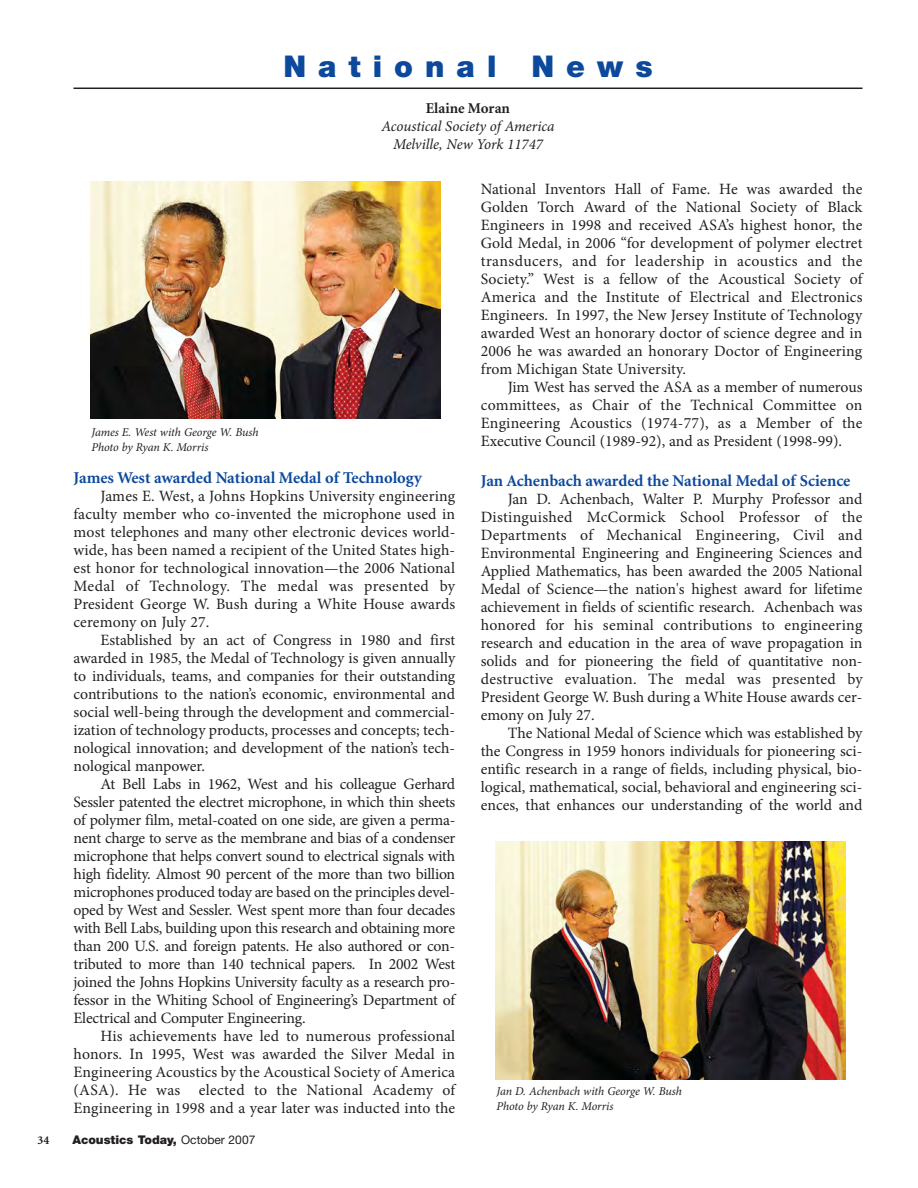
<style>
.page{position:relative;width:918px;height:1188px;background:#fff}
.page>*{position:absolute;margin:0;border:0;box-sizing:border-box;transform-origin:0 0}
.t1{font:900 30px "Helvetica Neue";letter-spacing:.4em;color:#0c499c}
.t2{font:700 16.5px "Minion";color:#0c499c}
.t3{font:15.75px/18px "Minion Pro";color:#231f20;text-align:justify}
.t4{font:italic 15px/18px "Minion Pro";letter-spacing:-.005em;color:#231f20;text-align:center}
.t5{font:700 15px "Minion";color:#231f20}
.t6{font:italic 12px/15px "Minion Pro";letter-spacing:-.01em;color:#231f20}
.t7{font:900 12px "Helvetica Neue";color:#231f20}
.t8{font:700 12px "Minion";color:#231f20}
.s1{font-weight:400}
</style>
<div class="page">
<hr style="left:74px;top:88px;width:788px;height:1px;background:#231f20">
<img style="left:91px;top:182px;width:350px;height:236px">
<img style="left:495px;top:842px;width:351px;height:237px">
<h1 class="t1" style="left:283px;top:55px;width:371px">National News</h1>
<p class="t5" style="left:426px;top:102px;width:86px">Elaine Moran</p>
<p class="t4" style="left:381px;top:119px;width:175px">Acoustical Society of America<br>Melville, New York 11747</p>
<p class="t3" style="left:481px;top:181px;width:383px">National Inventors Hall of Fame. He was awarded the Golden Torch Award of the National Society of Black Engineers in 1998 and received ASA’s highest honor, the Gold Medal, in 2006 “for development of polymer electret transducers, and for leadership in acoustics and the Society.” West is a fellow of the Acoustical Society of America and the Institute of Electrical and Electronics Engineers. In 1997, the New Jersey Institute of Technology awarded West an honorary doctor of science degree and in 2006 he was awarded an honorary Doctor of Engineering from Michigan State University.</p>
<p class="t3" style="left:481px;top:379px;width:383px;text-indent:27px">Jim West has served the ASA as a member of numerous committees, as Chair of the Technical Committee on Engineering Acoustics (1974-77), as a Member of the Executive Council (1989-92), and as President (1998-99).</p>
<p class="t2" style="left:481px;top:475px;width:371px">Jan Achenbach awarded the National Medal of Science</p>
<p class="t3" style="left:481px;top:492px;width:383px;text-indent:27px">Jan D. Achenbach, Walter P. Murphy Professor and Distinguished McCormick School Professor of the Departments of Mechanical Engineering, Civil and Environmental Engineering and Engineering Sciences and Applied Mathematics, has been awarded the 2005 National Medal of Science—the nation's highest award for lifetime achievement in fields of scientific research. Achenbach was honored for his seminal contributions to engineering research and education in the area of wave propagation in solids and for pioneering the field of quantitative non&shy;destructive evaluation. The medal was presented by President George W. Bush during a White House awards cer&shy;emony on July 27.</p>
<p class="t3" style="left:481px;top:726px;width:383px;text-indent:27px">The National Medal of Science which was established by the Congress in 1959 honors individuals for pioneering sci&shy;entific research in a range of fields, including physical, bio&shy;logical, mathematical, social, behavioral and engineering sci&shy;ences, that enhances our understanding of the world and</p>
<p class="t6" style="left:92px;top:426px;width:169px">James E. West with George W. Bush<br>Photo by Ryan K. Morris</p>
<p class="t2" style="left:74px;top:471px;width:350px">James West awarded National Medal of Technology</p>
<p class="t3" style="left:74px;top:489px;width:383px;text-indent:27px">James E. West, a Johns Hopkins University engineering faculty member who co-invented the microphone used in most telephones and many other electronic devices world&shy;wide, has been named a recipient of the United States high&shy;est honor for technological innovation—the 2006 National Medal of Technology. The medal was presented by President George W. Bush during a White House awards ceremony on July 27.</p>
<p class="t3" style="left:74px;top:633px;width:383px;text-indent:27px">Established by an act of Congress in 1980 and first awarded in 1985, the Medal of Technology is given annually to individuals, teams, and companies for their outstanding contributions to the nation’s economic, environmental and social well-being through the development and commercial&shy;ization of technology products, processes and concepts; tech&shy;nological innovation; and development of the nation’s tech&shy;nological manpower.</p>
<p class="t3" style="left:74px;top:777px;width:383px;text-indent:27px">At Bell Labs in 1962, West and his colleague Gerhard Sessler patented the electret microphone, in which thin sheets of polymer film, metal-coated on one side, are given a perma&shy;nent charge to serve as the membrane and bias of a condenser microphone that helps convert sound to electrical signals with high fidelity. Almost 90 percent of the more than two billion microphones produced today are based on the principles devel&shy;oped by West and Sessler. West spent more than four decades with Bell Labs, building upon this research and obtaining more than 200 U.S. and foreign patents. He also authored or con&shy;tributed to more than 140 technical papers. In 2002 West joined the Johns Hopkins University faculty as a research pro&shy;fessor in the Whiting School of Engineering’s Department of Electrical and Computer Engineering.</p>
<p class="t3" style="left:74px;top:1029px;width:383px;text-indent:27px">His achievements have led to numerous professional honors. In 1995, West was awarded the Silver Medal in Engineering Acoustics by the Acoustical Society of America (ASA). He was elected to the National Academy of Engineering in 1998 and a year later was inducted into the</p>
<p class="t6" style="left:496px;top:1084px;width:187px">Jan D. Achenbach with George W. Bush<br>Photo by Ryan K. Morris</p>
<p class="t8" style="left:38px;top:1136px;width:13px">34</p>
<p class="t7" style="left:72px;top:1135px;width:184px">Acoustics Today, <span class="s1">October 2007</span></p>
</div>
